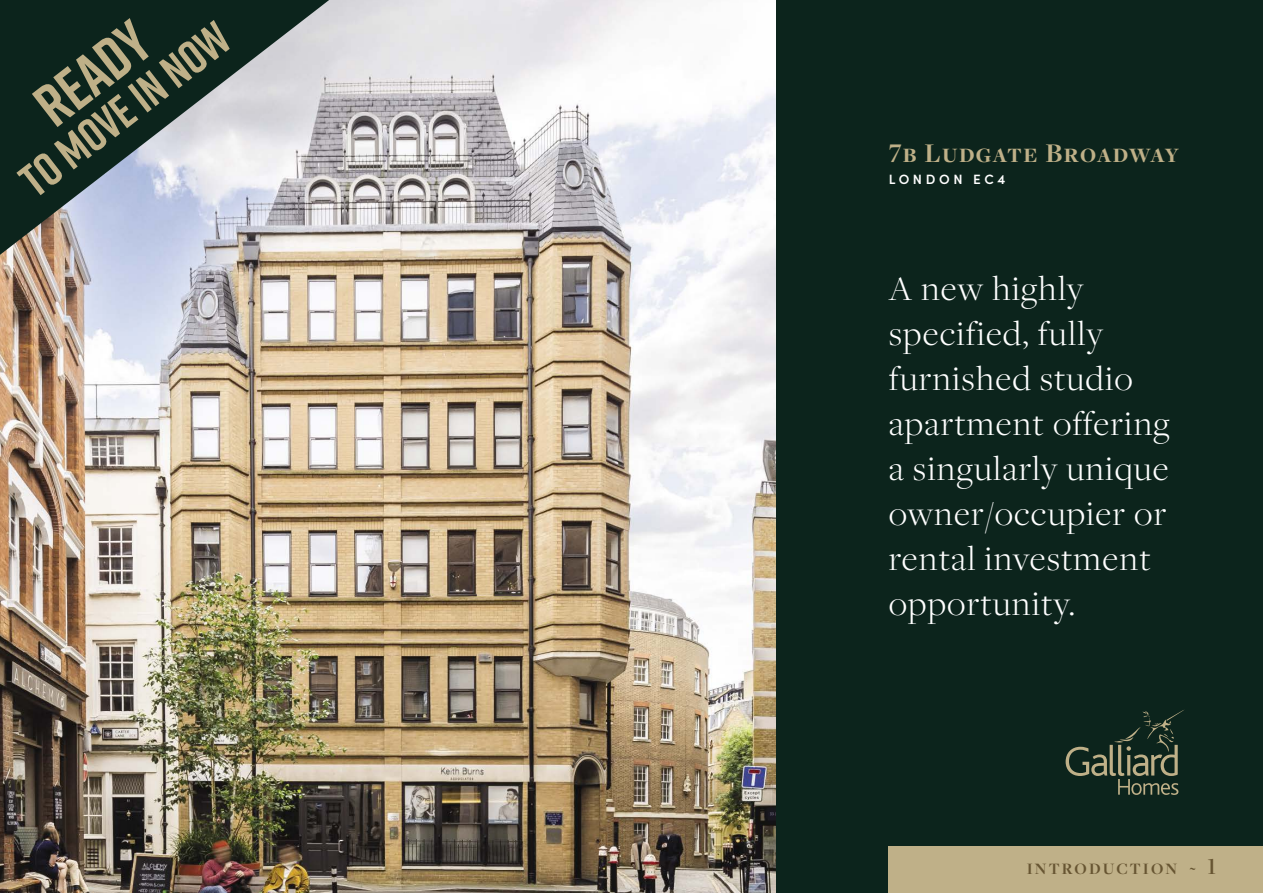
<style>
.page{position:relative;width:1263px;height:893px;background:#fff}
.page>*{position:absolute;margin:0;border:0;box-sizing:border-box;transform-origin:0 0}
.t1{font:700 60px "Rift";color:#bfb088}
.t2{font:700 46.5px "Rift";color:#bfb088}
.t3{font:300 36px/45px "Freight Disp Pro";letter-spacing:.03em;color:#fff;scale:1.05 1}
.t4{font:700 28.05px "Freight Disp Pro";letter-spacing:.045em;color:#bfb088}
.t5{font:600 24px "Freight Disp Pro";color:#675532}
.t6{font:700 16.5px "Freight Disp Pro";letter-spacing:.13em;color:#675532}
.t7{font:600 13.5px "Sofia Pro";letter-spacing:.27em;color:#fff}
</style>
<div class="page">
<div style="left:774px;top:0;width:489px;height:893px;background:#0c241c"></div>
<div style="left:889px;top:846px;width:374px;height:47px;background:#bfb088"></div>
<img style="left:0;top:0;width:775px;height:893px">
<svg style="left:0;top:0;width:329px;height:255px;background:#6c7979"></svg>
<svg style="left:1065px;top:710px;width:119px;height:85px"></svg>
<h1 class="t1" style="left:16px;top:79px;width:129px;rotate:-38deg">READY</h1>
<p class="t2" style="left:6px;top:160px;width:252px;rotate:-38deg">TO MOVE IN NOW</p>
<p class="t4" style="left:889px;top:134px;width:292px">7b Ludgate Broadway</p>
<p class="t7" style="left:889px;top:169px;width:118px">LONDON EC4</p>
<p class="t3" style="left:889px;top:265px;width:269px">A new highly specified, fully furnished studio apartment offering a singularly unique owner/occupier or rental investment opportunity.</p>
<p class="t6" style="left:1027px;top:858px;width:171px">INTRODUCTION ~</p>
<p class="t5" style="left:1207px;top:851px;width:11px">1</p>
</div>
